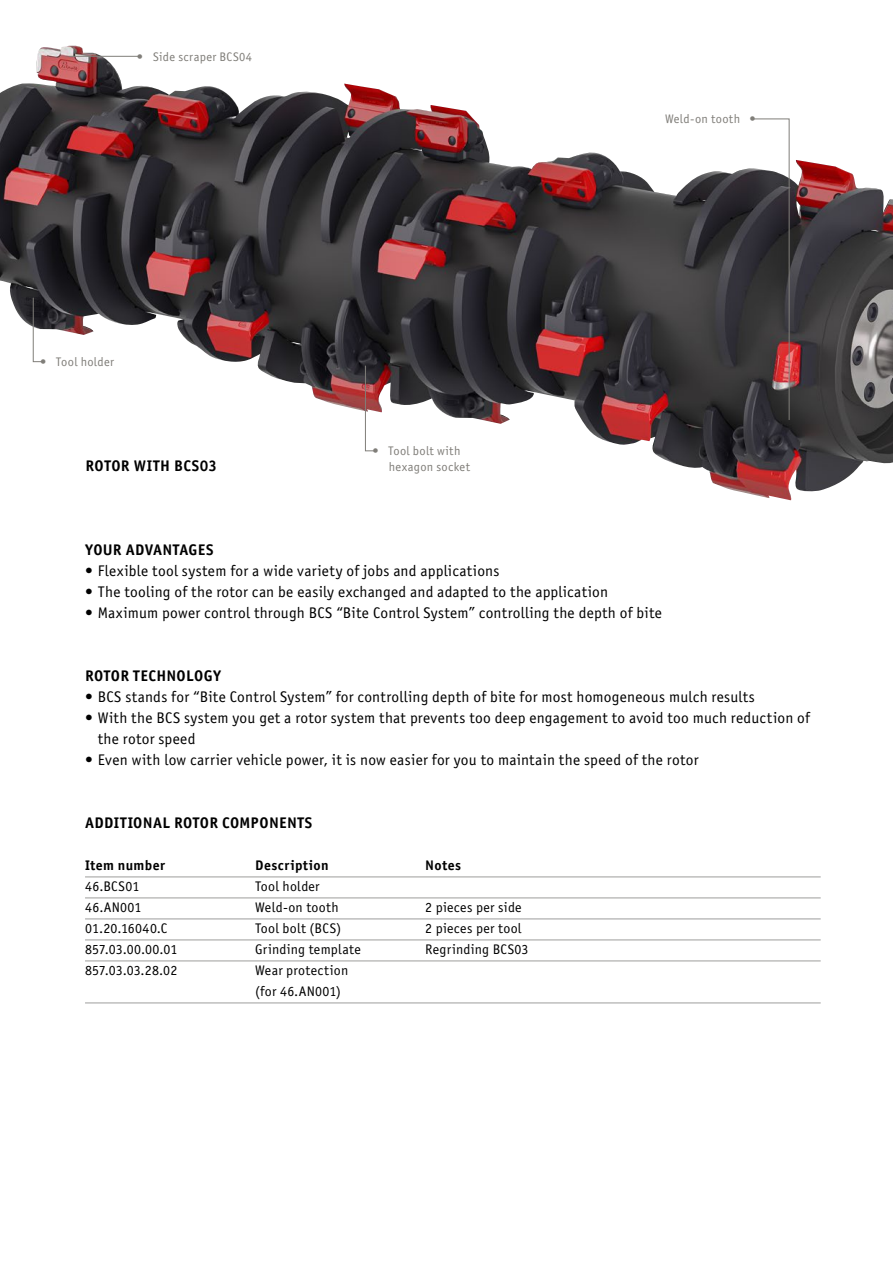
<style>
.page{position:relative;width:893px;height:1263px;background:#fff}
.page>*{position:absolute;margin:0;border:0;box-sizing:border-box;transform-origin:0 0}
.t1{font:15.45px/21px "Officina Sans Book ITC";letter-spacing:.015em;color:#000}
.H3_10_3_fett_EN{font:15.45px "Officina Sans Bold ITC";letter-spacing:.02em;color:#000}
.Technische_Daten_9_3_EN{font:13.95px/21px "Officina Sans Book ITC";letter-spacing:.02em;color:#000}
.Technische_Daten_HL_EN{font:13.95px "Officina Sans Bold ITC";letter-spacing:.03em;color:#000}
.Technische_Daten_9_3_EN-2{font:13.95px "Officina Sans Book ITC";color:#000}
.Beschriftungen_8_3_mit_Bullet{font:12.45px/15.6px "Officina Sans Book ITC";letter-spacing:.025em;color:#807e79}
</style>
<div class="page">
<img style="left:0;top:46px;width:893px;height:454px">
<svg style="left:751px;top:118px;width:39px;height:302px"></svg>
<svg style="left:33px;top:297px;width:11px;height:65px"></svg>
<hr style="left:69px;top:56px;width:71px;height:1px;background:#807e79">
<svg style="left:365px;top:365px;width:11px;height:86px"></svg>
<hr style="left:85px;top:877px;width:736px;height:1px;background:#9d9d9c">
<hr style="left:85px;top:898px;width:736px;height:1px;background:#9d9d9c">
<hr style="left:85px;top:919px;width:736px;height:1px;background:#9d9d9c">
<hr style="left:85px;top:940px;width:736px;height:1px;background:#9d9d9c">
<hr style="left:85px;top:961px;width:736px;height:1px;background:#9d9d9c">
<hr style="left:85px;top:1003px;width:736px;height:1px;background:#9d9d9c">
<p class="Beschriftungen_8_3_mit_Bullet" style="left:137px;top:48px;width:117px">• Side scraper BCS04</p>
<p class="Beschriftungen_8_3_mit_Bullet" style="left:40px;top:354px;width:75px">• Tool holder</p>
<p class="H3_10_3_fett_EN" style="left:86px;top:455px;width:133px">ROTOR WITH BCS03</p>
<p class="Beschriftungen_8_3_mit_Bullet" style="left:389px;top:443px;width:83px;text-indent:-16px">• Tool bolt with hexagon socket</p>
<p class="Beschriftungen_8_3_mit_Bullet" style="left:665px;top:111px;width:92px">Weld-on tooth •</p>
<p class="H3_10_3_fett_EN" style="left:85px;top:539px;width:130px">YOUR ADVANTAGES</p>
<p class="t1" style="left:85px;top:560px;width:416px">• Flexible tool system for a wide variety of jobs and applications</p>
<p class="t1" style="left:85px;top:581px;width:525px">• The tooling of the rotor can be easily exchanged and adapted to the application</p>
<p class="t1" style="left:85px;top:602px;width:579px">• Maximum power control through BCS “Bite Control System” controlling the depth of bite</p>
<p class="H3_10_3_fett_EN" style="left:85px;top:665px;width:138px">ROTOR TECHNOLOGY</p>
<p class="t1" style="left:85px;top:686px;width:671px">• BCS stands for “Bite Control System” for controlling depth of bite for most homogeneous mulch results</p>
<p class="t1" style="left:98px;top:707px;width:714px;text-indent:-13px">• With the BCS system you get a rotor system that prevents too deep engagement to avoid too much reduction of the rotor speed</p>
<p class="t1" style="left:85px;top:749px;width:615px">• Even with low carrier vehicle power, it is now easier for you to maintain the speed of the rotor</p>
<p class="H3_10_3_fett_EN" style="left:85px;top:812px;width:229px">ADDITIONAL ROTOR COMPONENTS</p>
<p class="Technische_Daten_HL_EN" style="left:85px;top:856px;width:81px">Item number</p>
<p class="Technische_Daten_HL_EN" style="left:255px;top:856px;width:75px">Description</p>
<p class="Technische_Daten_HL_EN" style="left:425px;top:856px;width:37px">Notes</p>
<p class="Technische_Daten_9_3_EN" style="left:85px;top:876px;width:56px">46.BCS01</p>
<p class="Technische_Daten_9_3_EN" style="left:255px;top:876px;width:66px">Tool holder</p>
<p class="Technische_Daten_9_3_EN" style="left:85px;top:897px;width:58px">46.AN001</p>
<p class="Technische_Daten_9_3_EN" style="left:255px;top:897px;width:85px">Weld-on tooth</p>
<p class="Technische_Daten_9_3_EN" style="left:425px;top:897px;width:98px">2 pieces per side</p>
<p class="Technische_Daten_9_3_EN" style="left:85px;top:918px;width:84px">01.20.16040.C</p>
<p class="Technische_Daten_9_3_EN" style="left:255px;top:918px;width:88px">Tool bolt (BCS)</p>
<p class="Technische_Daten_9_3_EN" style="left:425px;top:918px;width:98px">2 pieces per tool</p>
<p class="Technische_Daten_9_3_EN" style="left:85px;top:939px;width:94px">857.03.00.00.01</p>
<p class="Technische_Daten_9_3_EN" style="left:255px;top:939px;width:107px">Grinding template</p>
<p class="Technische_Daten_9_3_EN" style="left:425px;top:939px;width:105px">Regrinding BCS03</p>
<p class="Technische_Daten_9_3_EN-2" style="left:85px;top:961px;width:94px">857.03.03.28.02</p>
<p class="Technische_Daten_9_3_EN" style="left:255px;top:960px;width:95px">Wear protection (for 46.AN001)</p>
</div>
